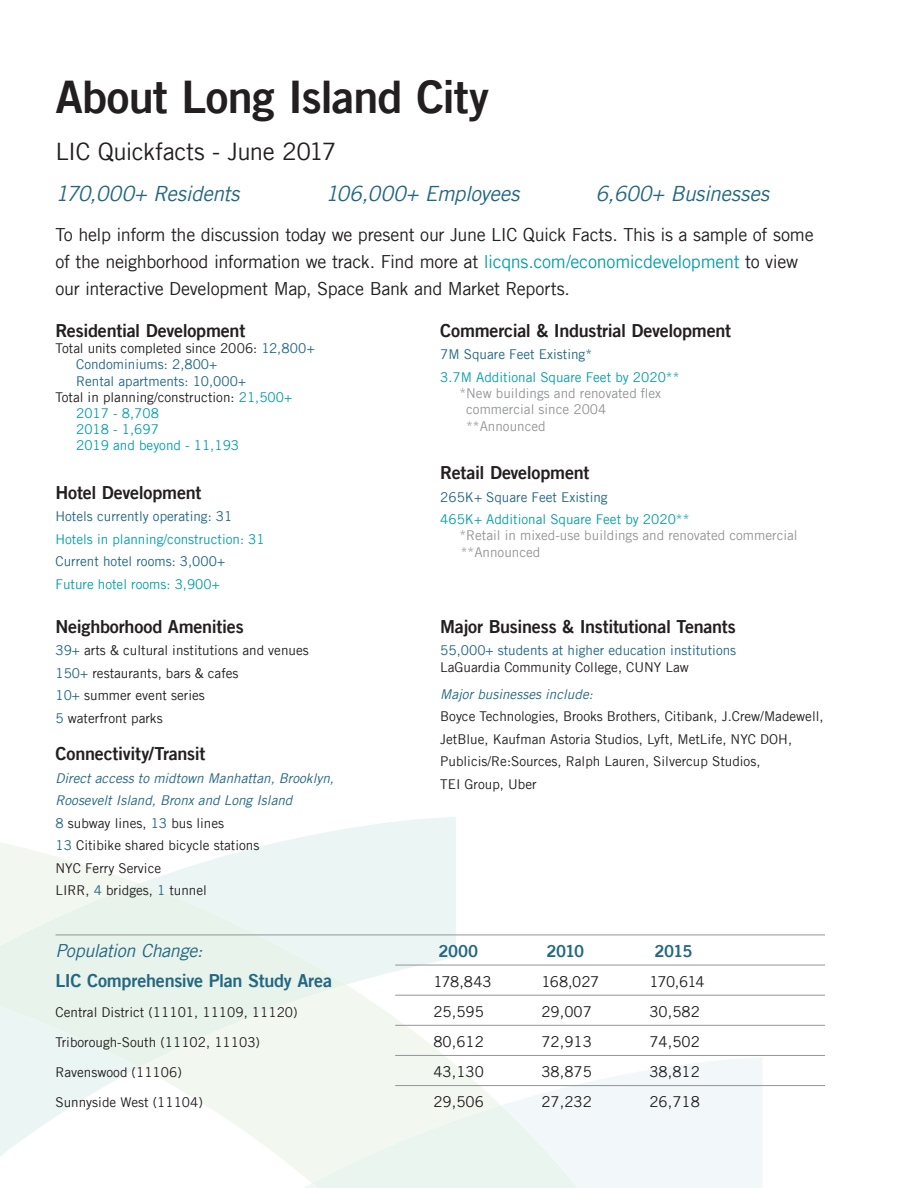
<style>
.page{position:relative;width:918px;height:1188px;background:#fff}
.page>*{position:absolute;margin:0;border:0;box-sizing:border-box;transform-origin:0 0}
.Page_Title{font:45px "Trade Gothic LT Bold Two";letter-spacing:-.02em;color:#231f20}
.Sponsor_Labels{font:24px "Trade Gothic LT";letter-spacing:-.02em;color:#231f20}
.Panelist_Name{font:italic 21px "Trade Gothic LT";letter-spacing:-.02em;color:#246783}
.Body{font:18px/27px "Trade Gothic LT";letter-spacing:-.02em;color:#231f20}
.Panelist_Name-2{font:18px "Trade Gothic LT Bold Two";letter-spacing:-.015em;color:#231f20}
.Panelist_Name-3{font:18px "Trade Gothic LT Bold Two";letter-spacing:-.015em;color:#246783}
.Host_info{font:italic 18px "Trade Gothic LT";letter-spacing:-.02em;color:#246783}
.Panelist_Name-4{font:16.5px "Trade Gothic LT Bold Two";letter-spacing:-.025em;color:#246783}
.Panelist_Name-5{font:15px "Trade Gothic LT";color:#231f20}
.Panelist_Name-6{font:13.5px/22.5px "Trade Gothic LT";color:#231f20}
.Panelist_Name-7{font:13.5px/22.5px "Trade Gothic LT";color:#246783}
.t1{font:13.5px "Trade Gothic LT";color:#089fa9}
.t2{font:13.5px/16.2px "Trade Gothic LT";color:#939598}
.Panelist_Name-8{font:italic 13.5px "Trade Gothic LT";color:#246783}
.s1{color:#089fa9}
.s2{color:#246783}
.s3{color:#231f20}
</style>
<div class="page">
<svg style="left:0;top:817px;width:766px;height:240px"></svg>
<svg style="left:0;top:883px;width:346px;height:174px;fill:#e8f3eb"></svg>
<svg style="left:345px;top:1057px;width:418px;height:131px;fill:#f2f8f9"></svg>
<svg style="left:345px;top:1105px;width:271px;height:83px"></svg>
<svg style="left:0;top:1057px;width:345px;height:131px"></svg>
<hr style="left:56px;top:935px;width:769px;height:1px;background:#939598">
<hr style="left:395px;top:965px;width:430px;height:1px;background:#939598">
<hr style="left:395px;top:995px;width:430px;height:1px;background:#939598">
<hr style="left:395px;top:1025px;width:430px;height:1px;background:#939598">
<hr style="left:395px;top:1055px;width:430px;height:1px;background:#939598">
<hr style="left:395px;top:1085px;width:430px;height:1px;background:#939598">
<p class="Page_Title" style="left:56px;top:70px;width:435px">About Long Island City</p>
<p class="Sponsor_Labels" style="left:56px;top:137px;width:282px">LIC Quickfacts - June 2017</p>
<p class="Panelist_Name" style="left:56px;top:181px;width:186px">170,000+ Residents</p>
<p class="Panelist_Name" style="left:325px;top:181px;width:196px">106,000+ Employees</p>
<p class="Panelist_Name" style="left:595px;top:181px;width:175px">6,600+ Businesses</p>
<p class="Body" style="left:56px;top:221px;width:760px">To help inform the discussion today we present our June LIC Quick Facts. This is a sample of some of the neighborhood information we track. Find more at <span class="s1">licqns.com/economicdevelopment</span> to view our interactive Development Map, Space Bank and Market Reports.</p>
<p class="Panelist_Name-2" style="left:56px;top:319px;width:191px">Residential Development</p>
<p class="Panelist_Name-6" style="left:56px;top:337px;width:261px">Total units completed since 2006: <span class="s2">12,800+</span></p>
<p class="Panelist_Name-7" style="left:76px;top:353px;width:143px">Condominiums: 2,800+</p>
<p class="Panelist_Name-7" style="left:76px;top:369px;width:172px">Rental apartments: 10,000+</p>
<p class="Panelist_Name-6" style="left:56px;top:386px;width:238px">Total in planning/construction: <span class="s1">21,500+</span></p>
<p class="t1" style="left:76px;top:405px;width:84px">2017 - 8,708</p>
<p class="t1" style="left:76px;top:421px;width:84px">2018 - 1,697</p>
<p class="t1" style="left:76px;top:437px;width:165px">2019 and beyond - 11,193</p>
<p class="Panelist_Name-2" style="left:56px;top:481px;width:147px">Hotel Development</p>
<p class="Panelist_Name-7" style="left:56px;top:505px;width:211px">Hotels currently operating: 31<br><span class="s1">Hotels in planning/construction: 31<br></span>Current hotel rooms: 3,000+</p>
<p class="t1" style="left:56px;top:576px;width:166px">Future hotel rooms: 3,900+</p>
<p class="Panelist_Name-2" style="left:56px;top:615px;width:190px">Neighborhood Amenities</p>
<p class="Panelist_Name-6" style="left:56px;top:639px;width:255px"><span class="s2">39+</span> arts &amp; cultural institutions and venues</p>
<p class="Panelist_Name-6" style="left:56px;top:662px;width:185px"><span class="s2">150+</span> restaurants, bars &amp; cafes</p>
<p class="Panelist_Name-6" style="left:56px;top:684px;width:151px"><span class="s2">10+</span> summer event series</p>
<p class="Panelist_Name-6" style="left:56px;top:707px;width:109px"><span class="s2">5</span> waterfront parks</p>
<p class="Panelist_Name-2" style="left:56px;top:743px;width:152px">Connectivity/Transit</p>
<p class="Panelist_Name-8" style="left:56px;top:770px;width:280px">Direct access to midtown Manhattan, Brooklyn,</p>
<p class="Panelist_Name-8" style="left:56px;top:792px;width:238px">Roosevelt Island, Bronx and Long Island</p>
<p class="Panelist_Name-6" style="left:56px;top:812px;width:170px"><span class="s2">8</span> subway lines, <span class="s2">13</span> bus lines</p>
<p class="Panelist_Name-6" style="left:56px;top:834px;width:205px"><span class="s2">13</span> Citibike shared bicycle stations</p>
<p class="Panelist_Name-6" style="left:56px;top:857px;width:107px">NYC Ferry Service</p>
<p class="Panelist_Name-6" style="left:56px;top:879px;width:153px">LIRR, <span class="s2">4</span> bridges, <span class="s2">1</span> tunnel</p>
<p class="Host_info" style="left:56px;top:940px;width:149px">Population Change:</p>
<p class="Panelist_Name-2" style="left:440px;top:319px;width:292px">Commercial &amp; Industrial Development</p>
<p class="Panelist_Name-7" style="left:440px;top:343px;width:153px">7M Square Feet Existing*</p>
<p class="t1" style="left:440px;top:369px;width:241px">3.7M Additional Square Feet by 2020**</p>
<p class="t2" style="left:466px;top:385px;width:197px;text-indent:-7px">*New buildings and renovated flex commercial since 2004 **Announced</p>
<p class="Panelist_Name-2" style="left:440px;top:462px;width:151px">Retail Development</p>
<p class="Panelist_Name-7" style="left:440px;top:485px;width:169px">265K+ Square Feet Existing</p>
<p class="t1" style="left:440px;top:511px;width:251px">465K+ Additional Square Feet by 2020**</p>
<p class="t2" style="left:459px;top:527px;width:340px">*Retail in mixed-use buildings and renovated commercial</p>
<p class="t2" style="left:461px;top:543px;width:81px">**Announced</p>
<p class="Panelist_Name-2" style="left:440px;top:615px;width:297px">Major Business &amp; Institutional Tenants</p>
<p class="Panelist_Name-7" style="left:440px;top:642px;width:298px;line-height:16.2px">55,000+ students at higher education institutions<br><span class="s3">LaGuardia Community College, CUNY Law</span></p>
<p class="Panelist_Name-8" style="left:440px;top:686px;width:154px">Major businesses include:</p>
<p class="Panelist_Name-6" style="left:440px;top:705px;width:385px">Boyce Technologies, Brooks Brothers, Citibank, J.Crew/Madewell,<br>JetBlue, Kaufman Astoria Studios, Lyft, MetLife, NYC DOH,<br>Publicis/Re:Sources, Ralph Lauren, Silvercup Studios,</p>
<p class="Panelist_Name-6" style="left:440px;top:772px;width:98px">TEI Group, Uber</p>
<p class="Panelist_Name-4" style="left:439px;top:941px;width:41px">2000</p>
<p class="Panelist_Name-4" style="left:547px;top:941px;width:39px">2010</p>
<p class="Panelist_Name-4" style="left:655px;top:941px;width:39px">2015</p>
<p class="Panelist_Name-3" style="left:56px;top:969px;width:278px">LIC Comprehensive Plan Study Area</p>
<p class="Panelist_Name-5" style="left:434px;top:973px;width:60px">178,843</p>
<p class="Panelist_Name-5" style="left:542px;top:973px;width:59px">168,027</p>
<p class="Panelist_Name-5" style="left:650px;top:973px;width:57px">170,614</p>
<p class="Panelist_Name-6" style="left:56px;top:1001px;width:244px">Central District (11101, 11109, 11120)</p>
<p class="Panelist_Name-5" style="left:434px;top:1003px;width:52px">25,595</p>
<p class="Panelist_Name-5" style="left:542px;top:1003px;width:52px">29,007</p>
<p class="Panelist_Name-5" style="left:650px;top:1003px;width:52px">30,582</p>
<p class="Panelist_Name-6" style="left:56px;top:1031px;width:206px">Triborough-South (11102, 11103)</p>
<p class="Panelist_Name-5" style="left:434px;top:1033px;width:52px">80,612</p>
<p class="Panelist_Name-5" style="left:542px;top:1033px;width:52px">72,913</p>
<p class="Panelist_Name-5" style="left:650px;top:1033px;width:52px">74,502</p>
<p class="Panelist_Name-6" style="left:56px;top:1061px;width:128px">Ravenswood (11106)</p>
<p class="Panelist_Name-5" style="left:434px;top:1063px;width:52px">43,130</p>
<p class="Panelist_Name-5" style="left:542px;top:1063px;width:52px">38,875</p>
<p class="Panelist_Name-5" style="left:650px;top:1063px;width:52px">38,812</p>
<p class="Panelist_Name-6" style="left:56px;top:1091px;width:149px">Sunnyside West (11104)</p>
<p class="Panelist_Name-5" style="left:434px;top:1093px;width:52px">29,506</p>
<p class="Panelist_Name-5" style="left:542px;top:1093px;width:52px">27,232</p>
<p class="Panelist_Name-5" style="left:650px;top:1093px;width:52px">26,718</p>
</div>
